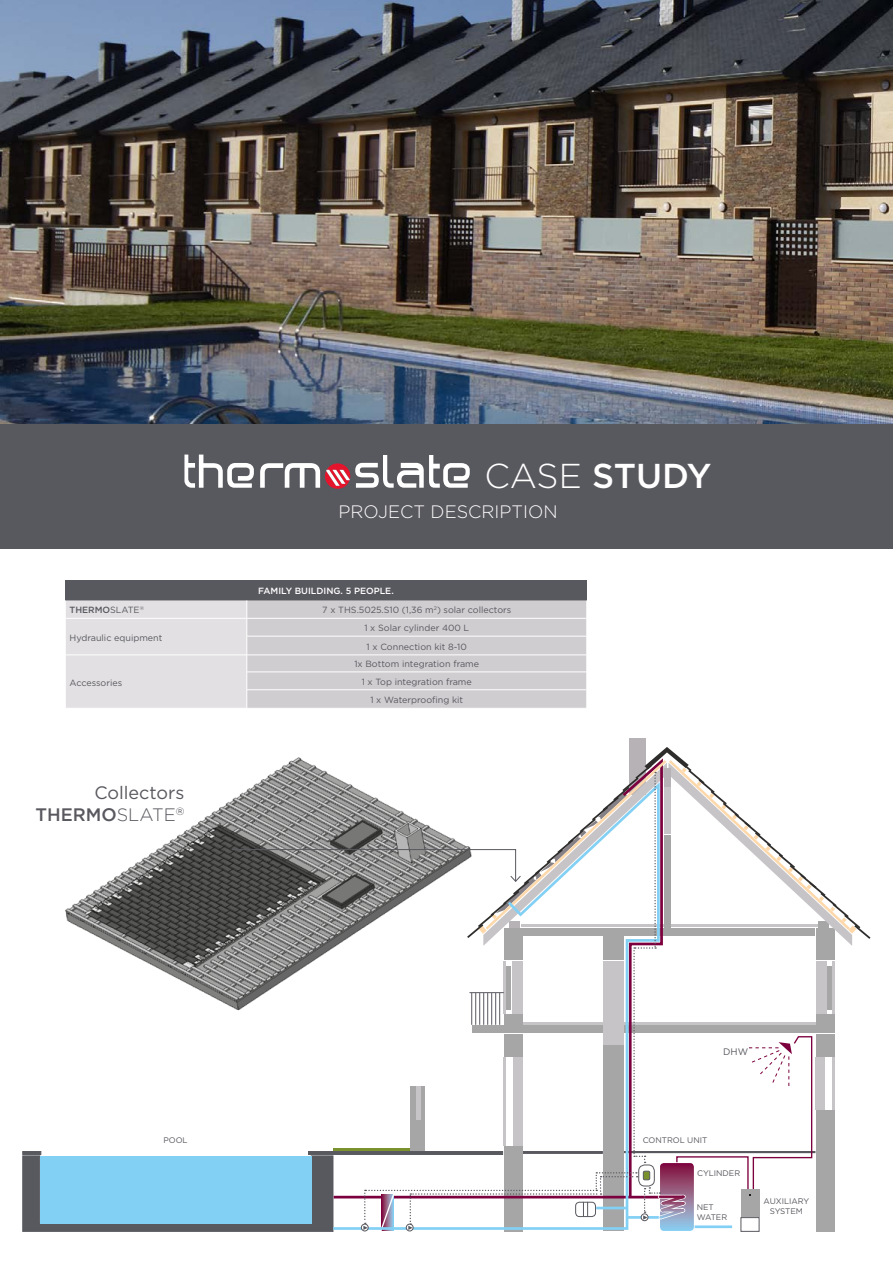
<style>
.page{position:relative;width:893px;height:1263px;background:#fff}
.page>*{position:absolute;margin:0;border:0;box-sizing:border-box;transform-origin:0 0}
.t1{font:500 34.5px "Gotham";letter-spacing:-.01em;color:#fff}
.t2{font:18px/21.6px "Gotham";color:#58585f;text-align:right}
.t3{font:300 18px "Gotham";color:#fff}
.t4{font:9.45px "Gotham";color:#58585f}
.t5{font:9px/17.9px "Gotham";color:#58585f}
.t6{font:500 9px "Gotham";color:#fff}
.t7{font:500 9px "Gotham";color:#58585f}
.t8{font:8.1px/9.8px "Gotham";color:#58585f}
.s1{font-weight:300}
.s2{font-weight:400}
.s3{font-weight:500}
</style>
<div class="page">
<img style="left:0;top:0;width:893px;height:424px">
<div style="left:65px;top:580px;width:522px;height:20px;background:#58585f"></div>
<svg style="left:65px;top:600px;width:522px;height:108px"></svg>
<div style="left:629px;top:738px;width:16px;height:39px;background:#b6b2b6"></div>
<svg style="left:22px;top:747px;width:848px;height:485px"></svg>
<div style="left:0;top:424px;width:893px;height:124px;background:#58585f"></div>
<svg style="left:184px;top:455px;width:70px;height:33px"></svg>
<svg style="left:260px;top:455px;width:210px;height:34px"></svg>
<svg style="left:639px;top:1165px;width:15px;height:21px"></svg>
<div style="left:638px;top:1165px;width:16px;height:21px;border:1px solid #58585f;border-radius:6px"></div>
<div style="left:643px;top:1171px;width:7px;height:9px;background:#7a922e;border-radius:2px"></div>
<div style="left:643px;top:1171px;width:7px;height:9px;border:1px solid #58585f;border-radius:2px"></div>
<h1 class="t1" style="left:484px;top:453px;width:229px"><span class="s1">CASE</span> STUDY</h1>
<h2 class="t3" style="left:338px;top:500px;width:221px">PROJECT DESCRIPTION</h2>
<p class="t6" style="left:258px;top:585px;width:137px">FAMILY BUILDING. 5 PEOPLE.</p>
<p class="t7" style="left:70px;top:604px;width:76px">THERMO<span class="s2">SLATE</span><sup>®</sup></p>
<p class="t5" style="left:322px;top:601px;width:190px">7 x THS.5025.S10 (1,36 m<sup>2</sup>) solar collectors</p>
<p class="t5" style="left:70px;top:628px;width:94px">Hydraulic equipment</p>
<p class="t5" style="left:364px;top:619px;width:106px;line-height:18.3px">1 x Solar cylinder 400 L<br>1 x Connection kit 8-10</p>
<p class="t5" style="left:70px;top:673px;width:54px">Accessories</p>
<p class="t5" style="left:354px;top:655px;width:126px;text-align:center">1x Bottom integration frame<br>1 x Top integration frame<br>1 x Waterproofing kit</p>
<h2 class="t2" style="left:35px;top:782px;width:151px">Collectors<br><span class="s3">THERMO</span><span class="s1">S</span><span class="s1">LATE</span><sup>®</sup></h2>
<p class="t4" style="left:723px;top:1046px;width:27px">DHW</p>
<p class="t8" style="left:163px;top:1135px;width:26px">POOL</p>
<p class="t8" style="left:643px;top:1135px;width:66px">CONTROL UNIT</p>
<p class="t8" style="left:697px;top:1168px;width:45px">CYLINDER</p>
<p class="t8" style="left:697px;top:1202px;width:32px">NET<br>WATER</p>
<p class="t8" style="left:763px;top:1196px;width:47px;text-align:center">AUXILIARY<br>SYSTEM</p>
</div>
